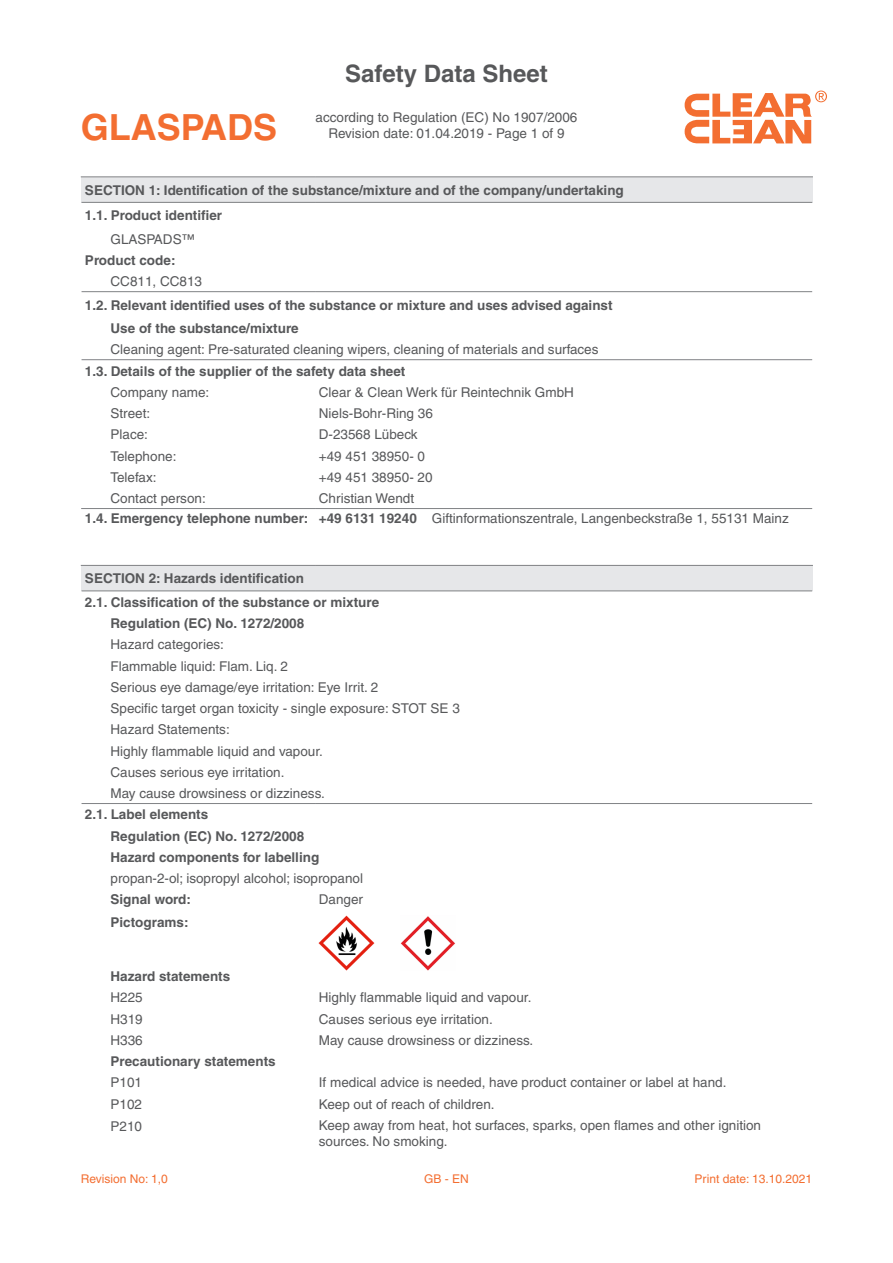
<style>
.page{position:relative;width:893px;height:1263px;background:#fff}
.page>*{position:absolute;margin:0;border:0;box-sizing:border-box;transform-origin:0 0}
.t1{font:700 36px "Helvetica";color:#f36e31}
.t2{font:700 24px "Helvetica";color:#57585a}
.t3{font:13.5px "Helvetica";color:#57585a}
.t4{font:700 13.5px "Helvetica";color:#57585a}
.t5{font:12px "Helvetica";color:#f36e31}
.s1{font-weight:700}
</style>
<div class="page">
<div style="left:81px;top:177px;width:732px;height:25px;background:#e6e7e9"></div>
<hr style="left:81px;top:176px;width:234px;height:1px;background:#808285">
<hr style="left:315px;top:176px;width:498px;height:1px;background:#808285">
<hr style="left:82px;top:202px;width:233px;height:1px;background:#808285">
<hr style="left:315px;top:202px;width:497px;height:1px;background:#808285">
<hr style="left:82px;top:291px;width:233px;height:1px;background:#808285">
<hr style="left:315px;top:291px;width:497px;height:1px;background:#808285">
<hr style="left:82px;top:359px;width:233px;height:1px;background:#808285">
<hr style="left:315px;top:359px;width:497px;height:1px;background:#808285">
<hr style="left:81px;top:508px;width:234px;height:1px;background:#808285">
<hr style="left:315px;top:508px;width:497px;height:1px;background:#808285">
<div style="left:81px;top:565px;width:732px;height:26px;background:#e6e7e9"></div>
<hr style="left:81px;top:565px;width:234px;height:1px;background:#808285">
<hr style="left:315px;top:565px;width:498px;height:1px;background:#808285">
<hr style="left:82px;top:590px;width:233px;height:1px;background:#808285">
<hr style="left:315px;top:590px;width:497px;height:1px;background:#808285">
<hr style="left:82px;top:803px;width:233px;height:1px;background:#808285">
<hr style="left:315px;top:803px;width:497px;height:1px;background:#808285">
<img style="left:319px;top:915px;width:55px;height:56px">
<img style="left:400px;top:916px;width:55px;height:55px">
<svg style="left:685px;top:91px;width:142px;height:52px"></svg>
<p class="t1" style="left:81px;top:106px;width:198px">GLASPADS</p>
<p class="t2" style="left:345px;top:59px;width:204px">Safety Data Sheet</p>
<p class="t3" style="left:316px;top:110px;width:263px">according to Regulation (EC) No 1907/2006</p>
<p class="t3" style="left:328px;top:126px;width:238px">Revision date: 01.04.2019 - Page 1 of 9</p>
<p class="t4" style="left:85px;top:182px;width:540px">SECTION 1: Identification of the substance/mixture and of the company/undertaking</p>
<p class="t4" style="left:85px;top:207px;width:139px">1.1. Product identifier</p>
<p class="t3" style="left:111px;top:231px;width:86px">GLASPADS™</p>
<p class="t4" style="left:85px;top:252px;width:92px">Product code:</p>
<p class="t3" style="left:111px;top:274px;width:93px">CC811, CC813</p>
<p class="t4" style="left:85px;top:297px;width:529px">1.2. Relevant identified uses of the substance or mixture and uses advised against</p>
<p class="t4" style="left:111px;top:320px;width:190px">Use of the substance/mixture</p>
<p class="t3" style="left:111px;top:342px;width:489px">Cleaning agent: Pre-saturated cleaning wipers, cleaning of materials and surfaces</p>
<p class="t4" style="left:85px;top:363px;width:322px">1.3. Details of the supplier of the safety data sheet</p>
<p class="t3" style="left:111px;top:384px;width:100px">Company name:</p>
<p class="t3" style="left:319px;top:384px;width:257px">Clear &amp; Clean Werk für Reintechnik GmbH</p>
<p class="t3" style="left:111px;top:405px;width:41px">Street:</p>
<p class="t3" style="left:319px;top:405px;width:116px">Niels-Bohr-Ring 36</p>
<p class="t3" style="left:111px;top:427px;width:39px">Place:</p>
<p class="t3" style="left:319px;top:427px;width:100px">D-23568 Lübeck</p>
<p class="t3" style="left:111px;top:448px;width:67px">Telephone:</p>
<p class="t3" style="left:319px;top:448px;width:108px">+49 451 38950- 0</p>
<p class="t3" style="left:111px;top:469px;width:47px">Telefax:</p>
<p class="t3" style="left:319px;top:469px;width:115px">+49 451 38950- 20</p>
<p class="t3" style="left:111px;top:491px;width:97px">Contact person:</p>
<p class="t3" style="left:319px;top:491px;width:97px">Christian Wendt</p>
<p class="t4" style="left:85px;top:510px;width:225px">1.4. Emergency telephone number:</p>
<p class="t3" style="left:319px;top:510px;width:471px"><span class="s1">+49 6131 19240</span> Giftinformationszentrale, Langenbeckstraße 1, 55131 Mainz</p>
<p class="t4" style="left:85px;top:570px;width:220px">SECTION 2: Hazards identification</p>
<p class="t4" style="left:85px;top:594px;width:296px">2.1. Classification of the substance or mixture</p>
<p class="t4" style="left:111px;top:615px;width:195px">Regulation (EC) No. 1272/2008</p>
<p class="t3" style="left:111px;top:637px;width:115px">Hazard categories:</p>
<p class="t3" style="left:111px;top:658px;width:179px">Flammable liquid: Flam. Liq. 2</p>
<p class="t3" style="left:111px;top:679px;width:269px">Serious eye damage/eye irritation: Eye Irrit. 2</p>
<p class="t3" style="left:111px;top:700px;width:351px">Specific target organ toxicity - single exposure: STOT SE 3</p>
<p class="t3" style="left:111px;top:722px;width:121px">Hazard Statements:</p>
<p class="t3" style="left:111px;top:743px;width:214px">Highly flammable liquid and vapour.</p>
<p class="t3" style="left:111px;top:764px;width:175px">Causes serious eye irritation.</p>
<p class="t3" style="left:111px;top:785px;width:216px">May cause drowsiness or dizziness.</p>
<p class="t4" style="left:85px;top:806px;width:125px">2.1. Label elements</p>
<p class="t4" style="left:111px;top:828px;width:195px">Regulation (EC) No. 1272/2008</p>
<p class="t4" style="left:111px;top:849px;width:210px">Hazard components for labelling</p>
<p class="t3" style="left:111px;top:871px;width:254px">propan-2-ol; isopropyl alcohol; isopropanol</p>
<p class="t4" style="left:111px;top:891px;width:82px">Signal word:</p>
<p class="t3" style="left:319px;top:892px;width:46px">Danger</p>
<p class="t4" style="left:111px;top:914px;width:80px">Pictograms:</p>
<p class="t4" style="left:111px;top:968px;width:121px">Hazard statements</p>
<p class="t3" style="left:111px;top:990px;width:34px">H225</p>
<p class="t3" style="left:319px;top:990px;width:214px">Highly flammable liquid and vapour.</p>
<p class="t3" style="left:111px;top:1011px;width:34px">H319</p>
<p class="t3" style="left:319px;top:1011px;width:175px">Causes serious eye irritation.</p>
<p class="t3" style="left:111px;top:1032px;width:34px">H336</p>
<p class="t3" style="left:319px;top:1032px;width:216px">May cause drowsiness or dizziness.</p>
<p class="t4" style="left:111px;top:1053px;width:167px">Precautionary statements</p>
<p class="t3" style="left:111px;top:1075px;width:33px">P101</p>
<p class="t3" style="left:319px;top:1075px;width:409px">If medical advice is needed, have product container or label at hand.</p>
<p class="t3" style="left:111px;top:1096px;width:33px">P102</p>
<p class="t3" style="left:319px;top:1096px;width:177px">Keep out of reach of children.</p>
<p class="t3" style="left:111px;top:1119px;width:33px">P210</p>
<p class="t3" style="left:319px;top:1118px;width:444px">Keep away from heat, hot surfaces, sparks, open flames and other ignition</p>
<p class="t3" style="left:319px;top:1134px;width:130px">sources. No smoking.</p>
<p class="t5" style="left:81px;top:1171px;width:89px">Revision No: 1,0</p>
<p class="t5" style="left:424px;top:1171px;width:46px">GB - EN</p>
<p class="t5" style="left:694px;top:1171px;width:119px">Print date: 13.10.2021</p>
</div>
